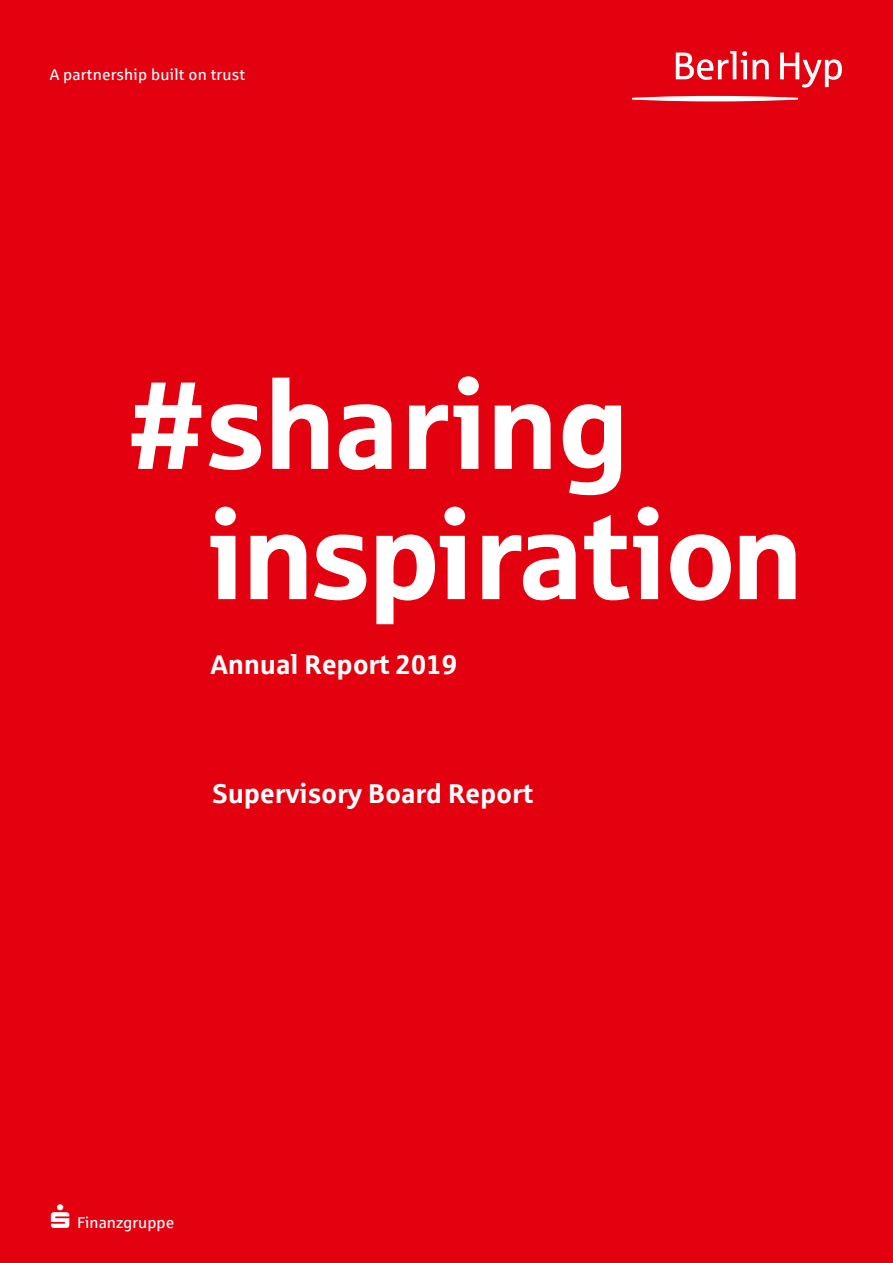
<style>
.page{position:relative;width:893px;height:1263px;background:#e3000f}
.page>*{position:absolute;margin:0;border:0;box-sizing:border-box;transform-origin:0 0}
.t1{font:700 124.2px/130.2px "Sparkasse Rg";letter-spacing:-.03em;color:#fff}
.t2{font:700 27.15px "Sparkasse Rg";letter-spacing:-.01em;color:#fff}
.t3{font:15.75px "Sparkasse Rg";letter-spacing:.01em;color:#fff}
</style>
<div class="page">
<svg style="left:676px;top:51px;width:166px;height:37px"></svg>
<svg style="left:632px;top:96px;width:166px;height:5px"></svg>
<p class="t3" style="left:50px;top:64px;width:197px">A partnership built on trust</p>
<h1 class="t1" style="left:207px;top:356px;width:599px;text-indent:-80px">#sharing inspiration</h1>
<p class="t2" style="left:210px;top:647px;width:248px">Annual Report 2019</p>
<p class="t2" style="left:213px;top:777px;width:322px">Supervisory Board Report</p>
<p class="t3" style="left:77px;top:1213px;width:99px">Finanzgruppe</p>
</div>
